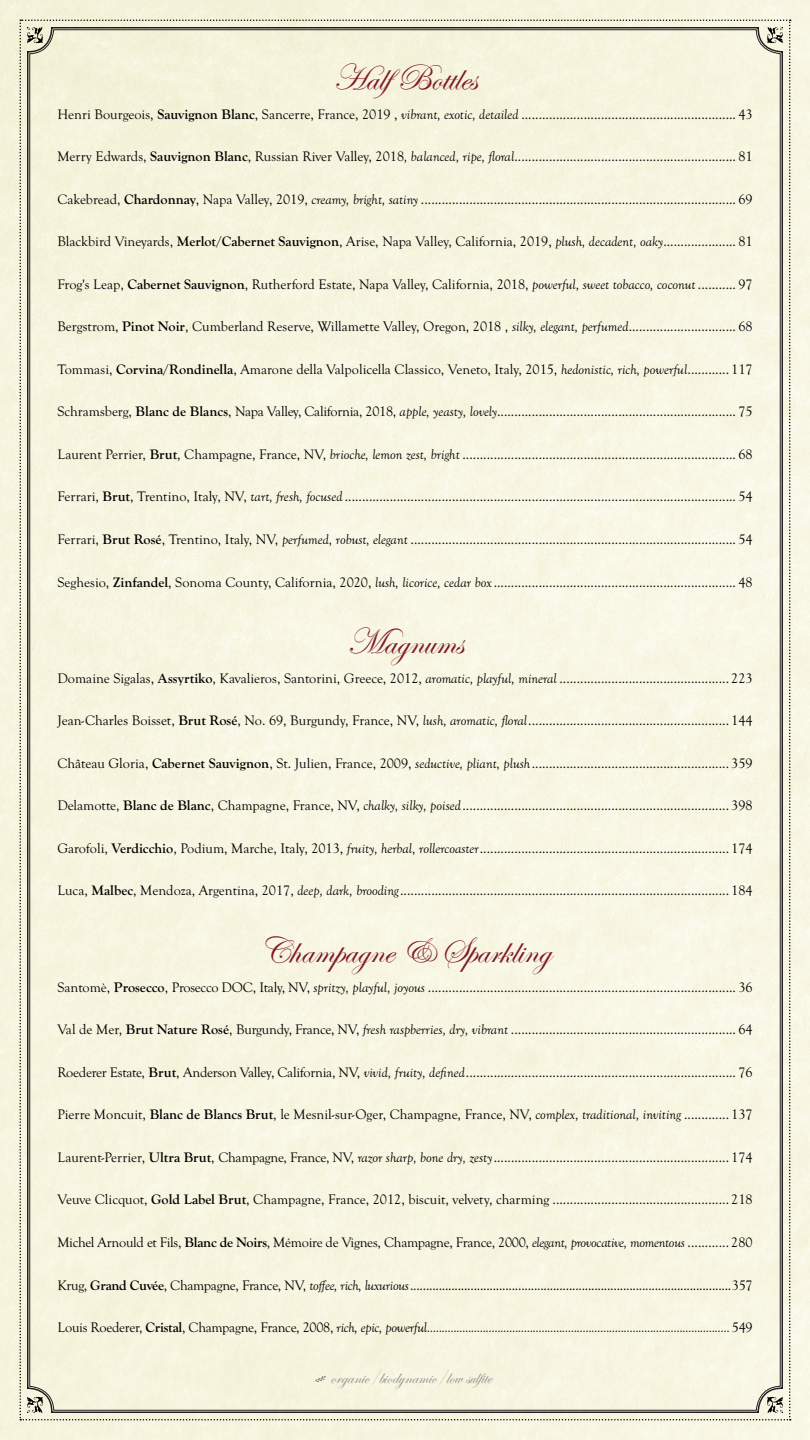
<style>
.page{position:relative;width:810px;height:1440px;background:#fff}
.page>*{position:absolute;margin:0;border:0;box-sizing:border-box;transform-origin:0 0}
.t1{font:37.5px "Edwardian Script ITC";color:#7f1927}
.t2{font:18.75px "Edwardian Script ITC";color:#939393}
.t3{font:14.25px "Goudy Old Sty";color:#000}
.t4{font:14.25px "Goudy Old Sty";letter-spacing:-.02em;color:#000}
.t5{font:italic 14.25px "Goudy Old Sty";letter-spacing:-.02em;color:#000}
.s1{font-weight:700}
.s2{font-style:italic}
.s3{font-style:normal}
.s4{font-weight:700;font-style:normal}
</style>
<div class="page">
<img style="left:0;top:0;width:810px;height:1440px">
<div style="left:20px;top:20px;width:771px;height:1400px;background:#f7f5e0"></div>
<h1 class="t1" style="left:333px;top:57px;width:145px">HalfBottles</h1>
<p class="t3" style="left:57px;top:106px;width:697px">Henri Bourgeois, <span class="s1">Sauvignon Blanc</span>, Sancerre, France, 2019 , <span class="s2">vibrant, exotic, detailed</span> .............................................................. 43</p>
<p class="t3" style="left:57px;top:149px;width:697px">Merry Edwards, <span class="s1">Sauvignon Blanc</span>, Russian River Valley, 2018<span class="s2">, balanced, ripe, floral</span>................................................................ 81</p>
<p class="t3" style="left:57px;top:191px;width:697px">Cakebread, <span class="s1">Chardonnay</span>, Napa Valley, 2019, <span class="s2">creamy, bright, satiny</span> ........................................................................................... 69</p>
<p class="t3" style="left:57px;top:234px;width:697px">Blackbird Vineyards, <span class="s1">Merlot/Cabernet Sauvignon</span>, Arise, Napa Valley, California, 2019, <span class="s2">plush, decadent, oaky</span>..................... 81</p>
<p class="t3" style="left:57px;top:276px;width:697px">Frog's Leap, <span class="s1">Cabernet Sauvignon</span>, Rutherford Estate, Napa Valley, California, 2018, <span class="s2">powerful, sweet tobacco, coconut</span> ........... 97</p>
<p class="t3" style="left:57px;top:319px;width:697px">Bergstrom, <span class="s1">Pinot Noir</span>, Cumberland Reserve, Willamette Valley, Oregon, 2018 , <span class="s2">silky, elegant, perfumed</span>............................... 68</p>
<p class="t3" style="left:57px;top:361px;width:697px">Tommasi, <span class="s1">Corvina/Rondinella</span>, Amarone della Valpolicella Classico, Veneto, Italy, 2015, <span class="s2">hedonistic, rich, powerful</span>............ 117</p>
<p class="t4" style="left:57px;top:404px;width:697px">Schramsberg, <span class="s1">Blanc de Blancs</span>, Napa Valley, California, 2018, <span class="s2">apple, yeasty, lovely</span>..................................................................... 75</p>
<p class="t3" style="left:57px;top:446px;width:697px">Laurent Perrier, <span class="s1">Brut</span>, Champagne, France, NV, <span class="s2">brioche, lemon zest, bright</span> ............................................................................... 68</p>
<p class="t3" style="left:57px;top:489px;width:697px">Ferrari, <span class="s1">Brut</span>, Trentino, Italy, NV, <span class="s2">tart, fresh, focused</span> ................................................................................................................. 54</p>
<p class="t3" style="left:57px;top:531px;width:697px">Ferrari, <span class="s1">Brut Rosé</span>, Trentino, Italy, NV, <span class="s2">perfumed, robust, elegant</span> .............................................................................................. 54</p>
<p class="t3" style="left:57px;top:574px;width:697px">Seghesio, <span class="s1">Zinfandel</span>, Sonoma County, California, 2020, <span class="s2">lush, licorice, cedar box</span>...................................................................... 48</p>
<h1 class="t1" style="left:347px;top:621px;width:118px">Magnums</h1>
<p class="t3" style="left:57px;top:670px;width:697px">Domaine Sigalas, <span class="s1">Assyrtiko</span>, Kavalieros, Santorini, Greece, 2012, <span class="s2">aromatic, playful, mineral</span> ................................................. 223</p>
<p class="t3" style="left:57px;top:713px;width:697px">Jean-Charles Boisset, <span class="s1">Brut Rosé</span>, No. 69, Burgundy, France, NV, <span class="s2">lush, aromatic, floral</span>.......................................................... 144</p>
<p class="t3" style="left:57px;top:755px;width:697px">Château Gloria, <span class="s1">Cabernet Sauvignon</span>, St. Julien, France, 2009, <span class="s2">seductive, pliant, plush</span>......................................................... 359</p>
<p class="t3" style="left:57px;top:798px;width:697px">Delamotte, <span class="s1">Blanc de Blanc</span>, Champagne, France, NV, <span class="s2">chalky, silky, poised</span> ............................................................................. 398</p>
<p class="t3" style="left:57px;top:840px;width:697px">Garofoli, <span class="s1">Verdicchio</span>, Podium, Marche, Italy, 2013, <span class="s2">fruity, herbal, rollercoaster</span>........................................................................ 174</p>
<p class="t3" style="left:57px;top:883px;width:697px">Luca, <span class="s1">Malbec</span>, Mendoza, Argentina, 2017, <span class="s2">deep, dark, brooding</span>............................................................................................... 184</p>
<h1 class="t1" style="left:259px;top:930px;width:293px">Champagne &amp; Sparkling</h1>
<p class="t4" style="left:57px;top:979px;width:697px">Santomè, <span class="s1">Prosecco</span>, Prosecco DOC, Italy, NV, <span class="s2">spritzy, playful, joyous</span> ......................................................................................... 36</p>
<p class="t4" style="left:57px;top:1022px;width:697px">Val de Mer, <span class="s1">Brut Nature Rosé</span>, Burgundy, France, NV, <span class="s2">fresh raspberries, dry, vibrant</span> ................................................................. 64</p>
<p class="t4" style="left:57px;top:1064px;width:697px">Roederer Estate, <span class="s1">Brut</span>, Anderson Valley, California, NV, <span class="s2">vivid, fruity, defined</span>.............................................................................. 76</p>
<p class="t3" style="left:57px;top:1107px;width:697px">Pierre Moncuit, <span class="s1">Blanc de Blancs Brut</span>, le Mesnil-sur-Oger, Champagne, France, NV, <span class="s2">complex, traditional, inviting</span> ............. 137</p>
<p class="t4" style="left:57px;top:1149px;width:697px">Laurent-Perrier, <span class="s1">Ultra Brut</span>, Champagne, France, NV, <span class="s2">razor sharp, bone dry, zesty</span>.................................................................... 174</p>
<p class="t3" style="left:57px;top:1192px;width:697px">Veuve Clicquot, <span class="s1">Gold Label Brut</span>, Champagne, France, 2012, biscuit, velvety, charming ................................................... 218</p>
<p class="t4" style="left:57px;top:1235px;width:697px">Michel Arnould et Fils, <span class="s1">Blanc de Noirs</span>, Mémoire de Vignes, Champagne, France, 2000, <span class="s2">elegant, provocative, momentous</span> ............ 280</p>
<p class="t4" style="left:57px;top:1277px;width:697px">Krug, <span class="s1">Grand Cuvée</span>, Champagne, France, NV, <span class="s2">toffee, rich, luxurious</span>.....................................................................................................357</p>
<p class="t5" style="left:57px;top:1320px;width:697px"><span class="s3">Louis Roederer,</span> <span class="s4">Cristal</span><span class="s3">, Champagne, France, 2008,</span> rich, epic, powerful....................................................................................................... <span class="s3">549</span></p>
<h2 class="t2" style="left:330px;top:1367px;width:163px">organic/biodynamic/low sulfite</h2>
</div>
